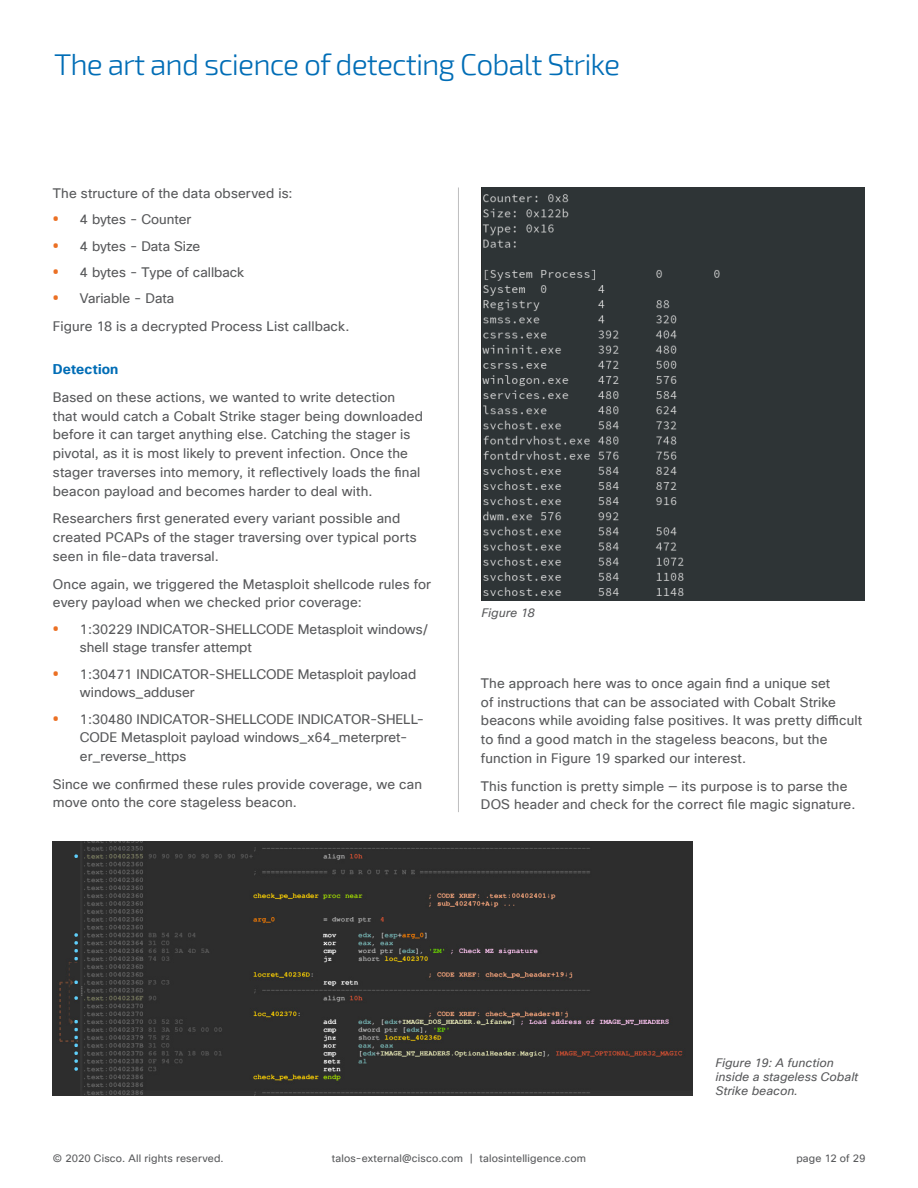
<style>
.page{position:relative;width:918px;height:1188px;background:#fff}
.page>*{position:absolute;margin:0;border:0;box-sizing:border-box;transform-origin:0 0}
.t1{font:300 30px "Exo 2";letter-spacing:-.03em;color:#006db6}
.t2{font:13.5px/18.8px "Cisco Sans TT";letter-spacing:.01em;color:#58595b}
.t3{font:700 13.5px "Cisco Sans Global";letter-spacing:.015em;color:#006db6}
.t4{font:italic 12px/14.2px "Cisco Sans TT";letter-spacing:.015em;color:#58595b}
.t5{font:10.5px "Cisco Sans TT";letter-spacing:.02em;color:#58595b}
.s1{font-family:"Noto Serif";font-weight:700;font-size:15px;color:#eb7024}
</style>
<div class="page">
<hr style="left:458px;top:188px;width:1px;height:624px;background:#bebebf">
<img style="left:482px;top:188px;width:382px;height:412px">
<img style="left:53px;top:841px;width:639px;height:254px">
<h1 class="t1" style="left:54px;top:47px;width:568px">The art and science of detecting Cobalt Strike</h1>
<p class="t2" style="left:53px;top:184px;width:241px">The structure of the data observed is:</p>
<p class="t2" style="left:53px;top:211px;width:140px"><span class="s1">•</span> 4 bytes - Counter</p>
<p class="t2" style="left:53px;top:237px;width:149px"><span class="s1">•</span> 4 bytes - Data Size</p>
<p class="t2" style="left:53px;top:263px;width:193px"><span class="s1">•</span> 4 bytes - Type of callback</p>
<p class="t2" style="left:53px;top:285px;width:298px;line-height:27.6px"><span class="s1">•</span> Variable - Data<br>Figure 18 is a decrypted Process List callback.</p>
<p class="t3" style="left:53px;top:362px;width:67px">Detection</p>
<p class="t2" style="left:53px;top:388px;width:371px">Based on these actions, we wanted to write detection<br>that would catch a Cobalt Strike stager being downloaded before it can target anything else. Catching the stager is pivotal, as it is most likely to prevent infection. Once the stager traverses into memory, it reflectively loads the final beacon payload and becomes harder to deal with.</p>
<p class="t2" style="left:53px;top:510px;width:365px">Researchers first generated every variant possible and created PCAPs of the stager traversing over typical ports seen in file-data traversal.</p>
<p class="t2" style="left:53px;top:575px;width:380px">Once again, we triggered the Metasploit shellcode rules for every payload when we checked prior coverage:</p>
<p class="t2" style="left:80px;top:620px;width:350px;text-indent:-27px"><span class="s1">•</span> 1:30229 INDICATOR-SHELLCODE Metasploit windows/ shell stage transfer attempt</p>
<p class="t2" style="left:80px;top:665px;width:338px;text-indent:-27px"><span class="s1">•</span> 1:30471 INDICATOR-SHELLCODE Metasploit payload windows_adduser</p>
<p class="t2" style="left:80px;top:710px;width:346px;text-indent:-27px"><span class="s1">•</span> 1:30480 INDICATOR-SHELLCODE INDICATOR-SHELL-<br>CODE Metasploit payload windows_x64_meterpret&shy;er_reverse_https</p>
<p class="t2" style="left:53px;top:775px;width:371px">Since we confirmed these rules provide coverage, we can move onto the core stageless beacon.</p>
<p class="t4" style="left:482px;top:606px;width:55px">Figure 18</p>
<p class="t2" style="left:481px;top:674px;width:383px">The approach here was to once again find a unique set<br>of instructions that can be associated with Cobalt Strike beacons while avoiding false positives. It was pretty difficult to find a good match in the stageless beacons, but the function in Figure 19 sparked our interest.</p>
<p class="t2" style="left:481px;top:777px;width:376px">This function is pretty simple — its purpose is to parse the<br>DOS header and check for the correct file magic signature.</p>
<p class="t4" style="left:715px;top:1056px;width:144px">Figure 19: A function inside a stageless Cobalt<br>Strike beacon.</p>
<p class="t5" style="left:53px;top:1151px;width:172px">© 2020 Cisco. All rights reserved.</p>
<p class="t5" style="left:332px;top:1151px;width:256px">talos-external@cisco.com | talosintelligence.com</p>
<p class="t5" style="left:796px;top:1151px;width:71px">page 12 of 29</p>
</div>
